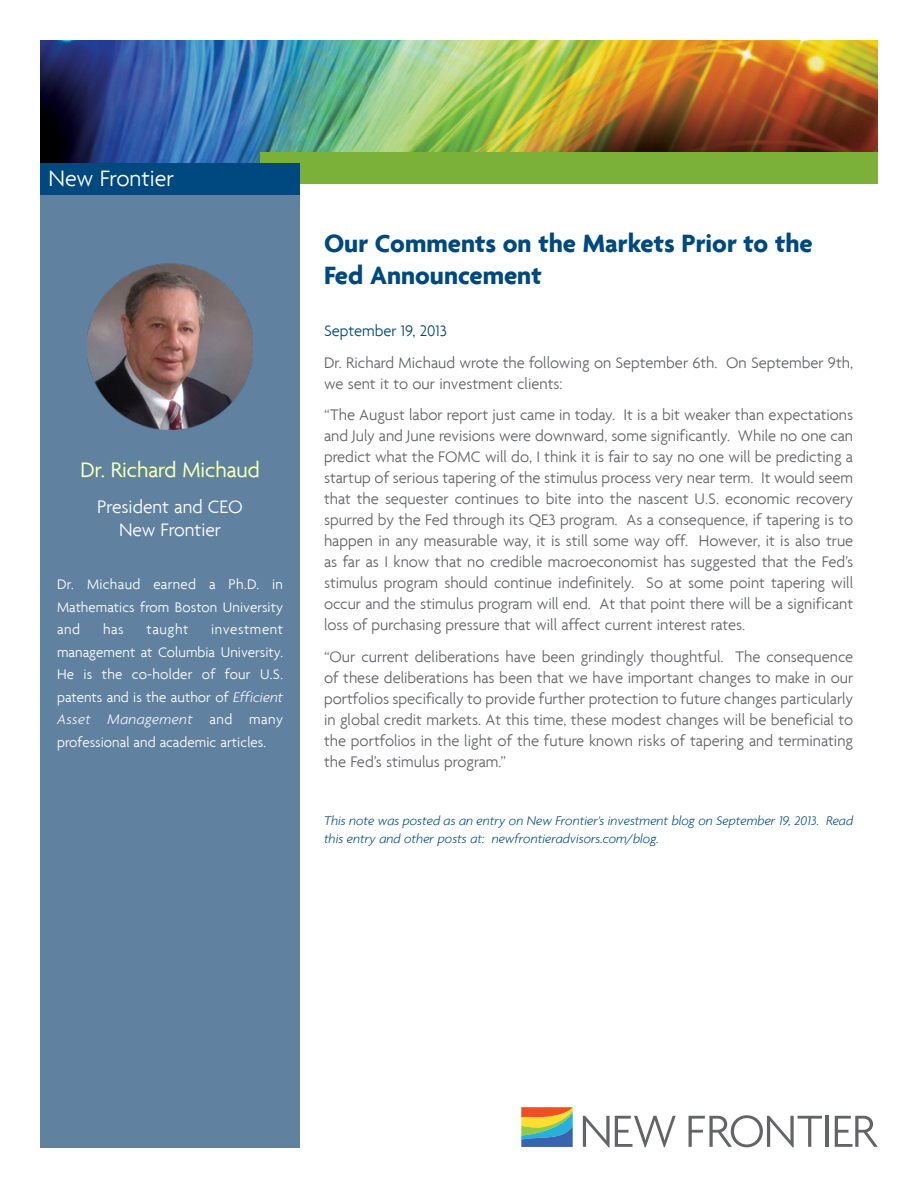
<style>
.page{position:relative;width:918px;height:1188px;background:#fff}
.page>*{position:absolute;margin:0;border:0;box-sizing:border-box;transform-origin:0 0}
.t1{font:700 27px/33px "Agenda";color:#004880}
.t2{font:300 24px "Agenda";color:#fff}
.t3{font:300 22.5px "Agenda";color:#fff}
.t4{font:300 19.5px/22.5px "Agenda";color:#fff;text-align:center}
.t5{font:300 16.5px/21px "Agenda";color:#636466;text-align:justify}
.t6{font:300 16.5px "Agenda";color:#004880}
.t7{font:300 15px/22.5px "Agenda";letter-spacing:.005em;color:#fff;text-align:justify}
.t8{font:italic 300 13.5px/18px "Agenda";color:#004880}
.s1{font-style:italic}
</style>
<div class="page">
<div style="left:40px;top:162px;width:260px;height:986px;background:#6082a0"></div>
<img style="left:87px;top:264px;width:166px;height:166px">
<svg style="left:82px;top:462px;width:23px;height:16px"></svg>
<svg style="left:112px;top:461px;width:64px;height:17px"></svg>
<svg style="left:183px;top:460px;width:76px;height:18px"></svg>
<svg style="left:583px;top:1116px;width:93px;height:32px"></svg>
<svg style="left:689px;top:1115px;width:133px;height:33px"></svg>
<hr style="left:826px;top:1116px;width:3px;height:31px;background:#636466">
<svg style="left:835px;top:1116px;width:43px;height:31px"></svg>
<svg style="left:521px;top:1108px;width:52px;height:39px;background:#8f9779"></svg>
<img style="left:40px;top:40px;width:838px;height:123px">
<div style="left:260px;top:152px;width:618px;height:32px;background:#7bb138"></div>
<div style="left:40px;top:163px;width:260px;height:32px;background:#004880"></div>
<h2 class="t2" style="left:48px;top:164px;width:127px">New Frontier</h2>
<h3 class="t3" style="left:81px;top:457px;width:181px">Dr. Richard Michaud</h3>
<p class="t4" style="left:97px;top:495px;width:147px">President and CEO<br>New Frontier</p>
<p class="t7" style="left:57px;top:573px;width:228px">Dr. Michaud earned a Ph.D. in Mathematics from Boston University and</p>
<p class="t7" style="left:103px;top:618px;width:22px">has</p>
<p class="t7" style="left:147px;top:618px;width:43px">taught</p>
<p class="t7" style="left:57px;top:618px;width:228px;text-indent:154px">investment management at Columbia University.<br>He is the co-holder of four U.S. patents and is the author of <span class="s1">Efficient Asset Management</span> and many professional and academic articles.</p>
<h1 class="t1" style="left:324px;top:226px;width:490px">Our Comments on the Markets Prior to the<br>Fed Announcement</h1>
<p class="t6" style="left:324px;top:321px;width:124px">September 19, 2013</p>
<p class="t5" style="left:324px;top:352px;width:531px">Dr. Richard Michaud wrote the following on September 6th. On September 9th, we sent it to our investment clients:</p>
<p class="t5" style="left:324px;top:404px;width:531px">“The August labor report just came in today. It is a bit weaker than expectations and July and June revisions were downward, some significantly. While no one can predict what the FOMC will do, I think it is fair to say no one will be predicting a startup of serious tapering of the stimulus process very near term. It would seem that the sequester continues to bite into the nascent U.S. economic recovery spurred by the Fed through its QE3 program. As a consequence, if tapering is to happen in any measurable way, it is still some way off. However, it is also true as far as I know that no credible macroeconomist has suggested that the Fed’s stimulus program should continue indefinitely. So at some point tapering will occur and the stimulus program will end. At that point there will be a significant loss of purchasing pressure that will affect current interest rates.</p>
<p class="t5" style="left:324px;top:646px;width:531px">“Our current deliberations have been grindingly thoughtful. The consequence of these deliberations has been that we have important changes to make in our portfolios specifically to provide further protection to future changes particularly in global credit markets. At this time, these modest changes will be beneficial to the portfolios in the light of the future known risks of tapering and terminating the Fed’s stimulus program.”</p>
<p class="t8" style="left:324px;top:811px;width:531px">This note was posted as an entry on New Frontier's investment blog on September 19, 2013. Read this entry and other posts at: newfrontieradvisors.com/blog.</p>
</div>
